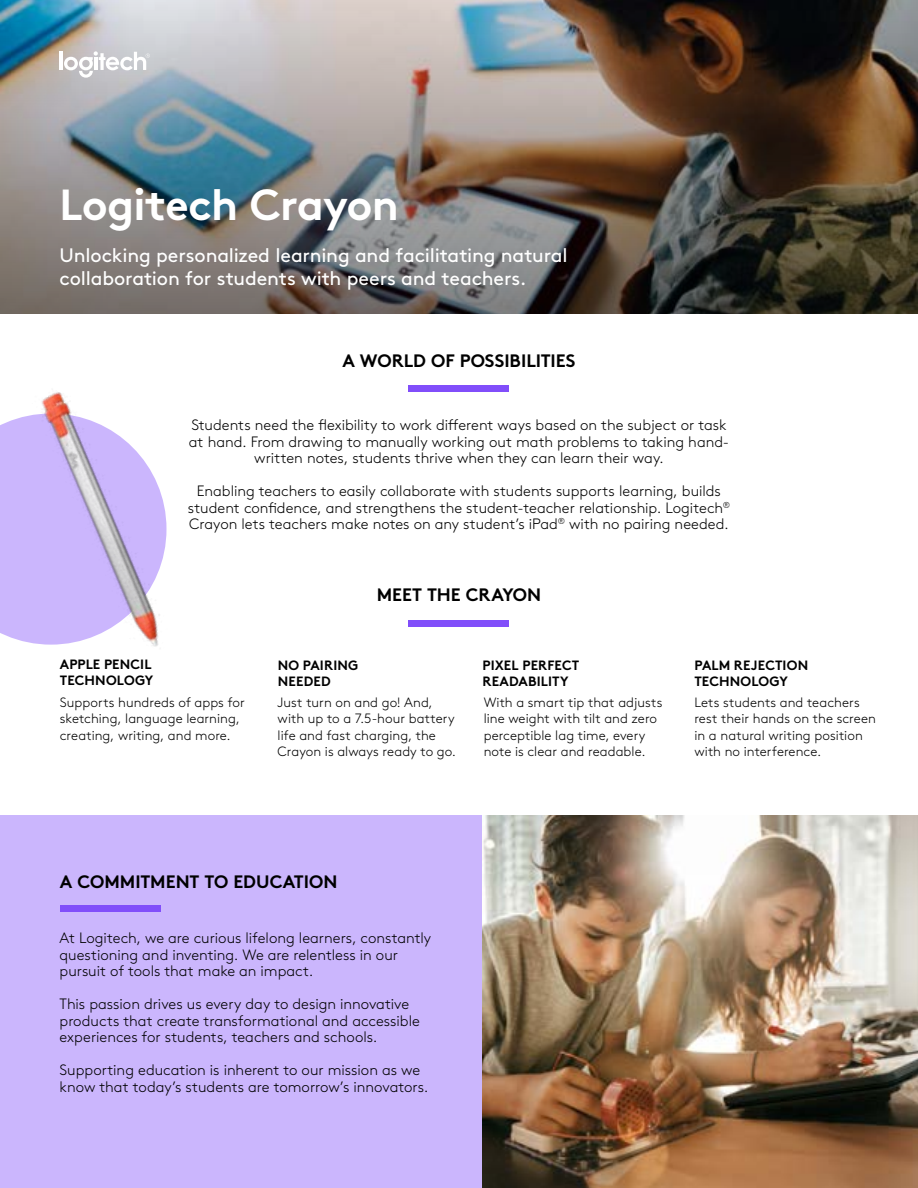
<style>
.page{position:relative;width:918px;height:1188px;background:#fff}
.page>*{position:absolute;margin:0;border:0;box-sizing:border-box;transform-origin:0 0}
.t1{font:700 43.5px "Brown Pro";letter-spacing:-.015em;color:#fff}
.t2{font:19.5px/23.4px "Brown Pro";letter-spacing:-.005em;color:#fff}
.t3{font:700 18px "Brown Pro";color:#000}
.t4{font:300 15px/16.5px "Brown Pro";color:#000}
.t5{font:300 13.5px/16.5px "Brown Pro";letter-spacing:.005em;color:#000}
.t6{font:700 13.5px/16.2px "Brown Pro";letter-spacing:.01em;color:#000}
</style>
<div class="page">
<img style="left:0;top:0;width:918px;height:314px">
<div style="left:0;top:816px;width:483px;height:372px;background:#cbb6fd"></div>
<div style="left:409px;top:385px;width:100px;height:7px;background:#814efa"></div>
<div style="left:60px;top:905px;width:100px;height:7px;background:#814efa"></div>
<div style="left:409px;top:620px;width:100px;height:7px;background:#814efa"></div>
<img style="left:483px;top:816px;width:435px;height:372px">
<hr style="left:60px;top:52px;width:3px;height:18px;background:#fff">
<svg style="left:64px;top:51px;width:86px;height:27px"></svg>
<img style="left:0;top:392px;width:167px;height:255px">
<h1 class="t1" style="left:60px;top:169px;width:341px">Logitech Crayon</h1>
<h2 class="t2" style="left:60px;top:242px;width:509px">Unlocking personalized learning and facilitating natural collaboration for students with peers and teachers.</h2>
<p class="t3" style="left:342px;top:346px;width:235px">A WORLD OF POSSIBILITIES</p>
<p class="t4" style="left:189px;top:416px;width:542px;text-align:center">Students need the flexibility to work different ways based on the subject or task at hand. From drawing to manually working out math problems to taking hand&shy;written notes, students thrive when they can learn their way.</p>
<p class="t4" style="left:188px;top:482px;width:544px;text-align:center">Enabling teachers to easily collaborate with students supports learning, builds student confidence, and strengthens the student-teacher relationship. Logitech<sup>®<br></sup>Crayon lets teachers make notes on any student’s iPad<sup>®</sup> with no pairing needed.</p>
<p class="t6" style="left:60px;top:655px;width:95px">APPLE PENCIL<br>TECHNOLOGY</p>
<p class="t5" style="left:60px;top:693px;width:187px">Supports hundreds of apps for sketching, language learning, creating, writing, and more.</p>
<p class="t3" style="left:377px;top:580px;width:166px">MEET THE CRAYON</p>
<p class="t6" style="left:695px;top:656px;width:115px">PALM REJECTION<br>TECHNOLOGY</p>
<p class="t6" style="left:278px;top:656px;width:82px">NO PAIRING<br>NEEDED</p>
<p class="t5" style="left:278px;top:693px;width:180px">Just turn on and go! And, with up to a 7.5-hour battery life and fast charging, the<br>Crayon is always ready to go.</p>
<p class="t5" style="left:694px;top:693px;width:183px">Lets students and teachers rest their hands on the screen in a natural writing position with no interference.</p>
<p class="t6" style="left:483px;top:656px;width:98px">PIXEL PERFECT<br>READABILITY</p>
<p class="t5" style="left:484px;top:693px;width:180px">With a smart tip that adjusts line weight with tilt and zero perceptible lag time, every note is clear and readable.</p>
<p class="t3" style="left:60px;top:867px;width:279px">A COMMITMENT TO EDUCATION</p>
<p class="t4" style="left:60px;top:929px;width:373px">At Logitech, we are curious lifelong learners, constantly questioning and inventing. We are relentless in our pursuit of tools that make an impact.</p>
<p class="t4" style="left:60px;top:995px;width:362px">This passion drives us every day to design innovative products that create transformational and accessible experiences for students, teachers and schools.</p>
<p class="t4" style="left:60px;top:1061px;width:370px">Supporting education is inherent to our mission as we know that today’s students are tomorrow’s innovators.</p>
</div>
